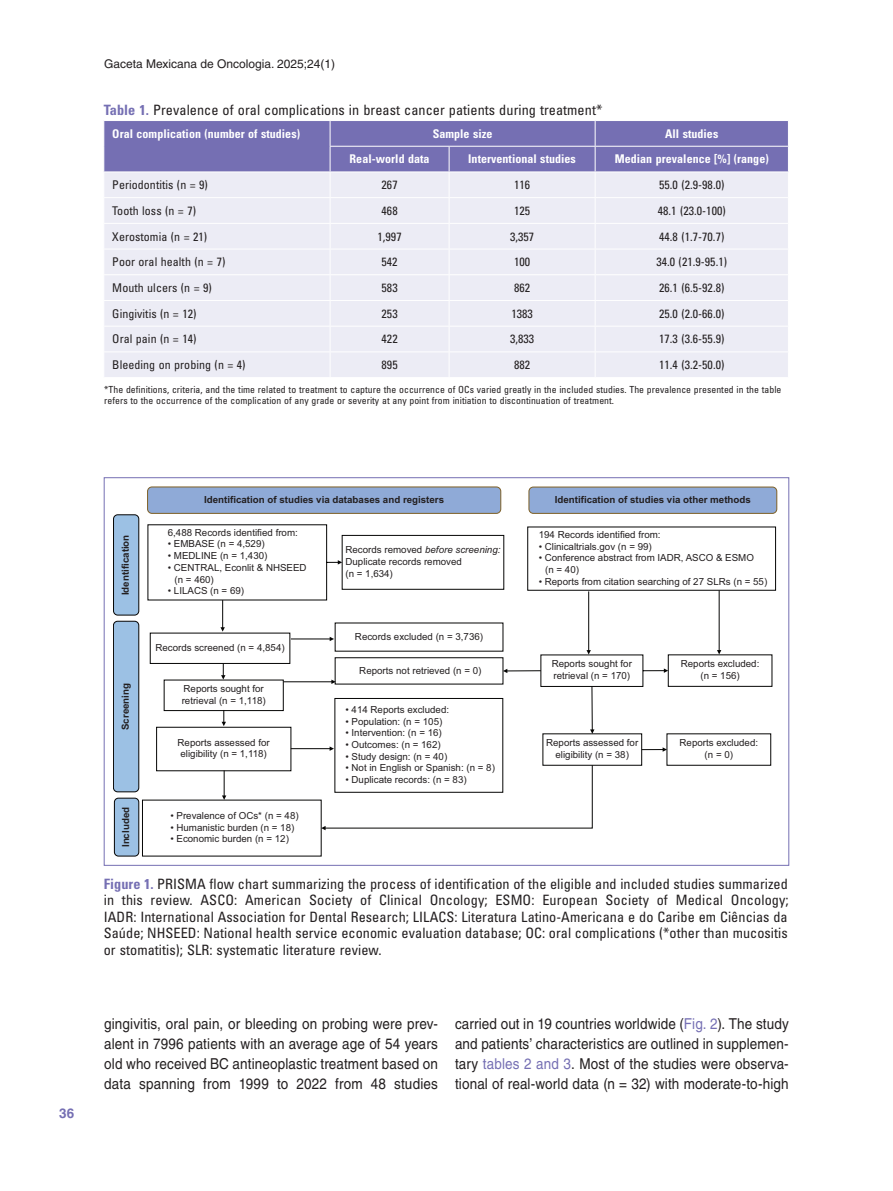
<style>
.page{position:relative;width:893px;height:1191px;background:#fff}
.page>*{position:absolute;margin:0;border:0;box-sizing:border-box;transform-origin:0 0}
.t1{font:15px/20px "Helvetica LT Std";letter-spacing:.01em;color:#231f20;text-align:justify;scale:.9 1}
.t2{font:condensed 14.25px/16.5px "Univers LT Std";letter-spacing:.005em;color:#231f20;text-align:justify}
.t3{font:700 13.5px "Helvetica LT Std";color:#756fb3}
.t4{font:condensed 12px "Univers LT Std";letter-spacing:.005em;color:#231f20}
.t5{font:700 condensed 12px "Univers LT Std";letter-spacing:.005em;color:#fff}
.t6{font:12px "Helvetica LT Std";color:#231f20}
.t7{font:9.75px/11.7px "Arial";color:#231f20}
.t8{font:condensed 9.75px/11.2px "Univers LT Std";letter-spacing:.005em;color:#231f20}
.t9{font:700 9.75px "Arial";color:#231f20}
.s1{font-weight:700;color:#756fb3}
.s2{font-style:italic}
.s3{color:#756fb3}
</style>
<div class="page">
<svg style="left:103px;top:120px;width:686px;height:257px;background:#d5d4e8"></svg>
<hr style="left:595px;top:172px;width:194px;height:1px;background:#fff">
<svg style="left:142px;top:524px;width:634px;height:333px"></svg>
<svg style="left:338px;top:560px;width:4px;height:4px"></svg>
<hr style="left:291px;top:638px;width:39px;height:1px;background:#050504">
<svg style="left:330px;top:637px;width:4px;height:4px"></svg>
<hr style="left:291px;top:748px;width:39px;height:1px;background:#050504">
<svg style="left:330px;top:746px;width:4px;height:5px"></svg>
<div style="left:148px;top:487px;width:353px;height:26px;background:#8faad7;border-radius:4px"></div>
<div style="left:147px;top:486px;width:354px;height:28px;border:1px solid #7e6026;border-radius:4px"></div>
<div style="left:529px;top:487px;width:248px;height:26px;background:#8faad7;border-radius:4px"></div>
<div style="left:529px;top:486px;width:248px;height:28px;border:1px solid #7e6026;border-radius:4px"></div>
<div style="left:114px;top:515px;width:25px;height:100px;background:#9cc1e4;border-radius:4px"></div>
<div style="left:113px;top:514px;width:26px;height:101px;border:1px solid #050504;border-radius:4px"></div>
<div style="left:113px;top:621px;width:26px;height:171px;border:1px solid #050504;border-radius:4px"></div>
<svg style="left:321px;top:764px;width:272px;height:66px"></svg>
<svg style="left:114px;top:599px;width:112px;height:257px"></svg>
<hr style="left:592px;top:686px;width:1px;height:44px;background:#050504">
<svg style="left:590px;top:729px;width:4px;height:5px"></svg>
<hr style="left:588px;top:591px;width:1px;height:60px;background:#050504">
<hr style="left:284px;top:681px;width:48px;height:1px;background:#050504">
<svg style="left:331px;top:679px;width:5px;height:5px"></svg>
<hr style="left:507px;top:670px;width:34px;height:1px;background:#050504">
<svg style="left:503px;top:669px;width:4px;height:4px"></svg>
<hr style="left:719px;top:590px;width:1px;height:61px;background:#050504">
<svg style="left:540px;top:650px;width:233px;height:37px"></svg>
<svg style="left:641px;top:733px;width:130px;height:33px"></svg>
<p class="t6" style="left:104px;top:57px;width:232px">Gaceta Mexicana de Oncologia. 2025;24(1)</p>
<h2 class="t2" style="left:104px;top:101px;width:500px"><span class="s1">Table 1.</span> Prevalence of oral complications in breast cancer patients during treatment*</h2>
<p class="t5" style="left:112px;top:126px;width:189px">Oral complication (number of studies)</p>
<p class="t5" style="left:433px;top:126px;width:61px">Sample size</p>
<p class="t5" style="left:665px;top:126px;width:55px">All studies</p>
<p class="t5" style="left:350px;top:152px;width:82px">Real‑world data</p>
<p class="t5" style="left:468px;top:152px;width:109px">Interventional studies</p>
<p class="t5" style="left:615px;top:152px;width:156px">Median prevalence [%] (range)</p>
<p class="t4" style="left:112px;top:177px;width:97px">Periodontitis (n = 9)</p>
<p class="t4" style="left:382px;top:177px;width:18px">267</p>
<p class="t4" style="left:514px;top:177px;width:18px">116</p>
<p class="t4" style="left:659px;top:177px;width:67px">55.0 (2.9‑98.0)</p>
<p class="t4" style="left:112px;top:203px;width:85px">Tooth loss (n = 7)</p>
<p class="t4" style="left:382px;top:203px;width:18px">468</p>
<p class="t4" style="left:514px;top:203px;width:18px">125</p>
<p class="t4" style="left:658px;top:203px;width:69px">48.1 (23.0‑100)</p>
<p class="t4" style="left:112px;top:229px;width:96px">Xerostomia (n = 21)</p>
<p class="t4" style="left:377px;top:229px;width:26px">1,997</p>
<p class="t4" style="left:510px;top:229px;width:26px">3,357</p>
<p class="t4" style="left:659px;top:229px;width:67px">44.8 (1.7‑70.7)</p>
<p class="t4" style="left:112px;top:254px;width:115px">Poor oral health (n = 7)</p>
<p class="t4" style="left:382px;top:254px;width:18px">542</p>
<p class="t4" style="left:514px;top:254px;width:18px">100</p>
<p class="t4" style="left:656px;top:254px;width:72px">34.0 (21.9‑95.1)</p>
<p class="t4" style="left:112px;top:280px;width:101px">Mouth ulcers (n = 9)</p>
<p class="t4" style="left:382px;top:280px;width:18px">583</p>
<p class="t4" style="left:514px;top:280px;width:18px">862</p>
<p class="t4" style="left:659px;top:280px;width:67px">26.1 (6.5‑92.8)</p>
<p class="t4" style="left:112px;top:306px;width:86px">Gingivitis (n = 12)</p>
<p class="t4" style="left:382px;top:306px;width:18px">253</p>
<p class="t4" style="left:511px;top:306px;width:23px">1383</p>
<p class="t4" style="left:659px;top:306px;width:67px">25.0 (2.0‑66.0)</p>
<p class="t4" style="left:112px;top:331px;width:86px">Oral pain (n = 14)</p>
<p class="t4" style="left:382px;top:331px;width:18px">422</p>
<p class="t4" style="left:510px;top:331px;width:26px">3,833</p>
<p class="t4" style="left:659px;top:331px;width:67px">17.3 (3.6‑55.9)</p>
<p class="t4" style="left:112px;top:357px;width:135px">Bleeding on probing (n = 4)</p>
<p class="t4" style="left:382px;top:357px;width:18px">895</p>
<p class="t4" style="left:514px;top:357px;width:18px">882</p>
<p class="t4" style="left:659px;top:357px;width:67px">11.4 (3.2‑50.0)</p>
<p class="t8" style="left:104px;top:384px;width:679px">*The definitions, criteria, and the time related to treatment to capture the occurrence of OCs varied greatly in the included studies. The prevalence presented in the table refers to the occurrence of the complication of any grade or severity at any point from initiation to discontinuation of treatment.</p>
<h3 class="t3" style="left:59px;top:1104px;width:17px">36</h3>
<p class="t9" style="left:118px;top:595px;width:62px;rotate:-90deg">Identification</p>
<p class="t9" style="left:118px;top:730px;width:49px;rotate:-90deg">Screening</p>
<p class="t9" style="left:119px;top:847px;width:42px;rotate:-90deg">Included</p>
<p class="t9" style="left:204px;top:493px;width:242px">Identification of studies via databases and registers</p>
<p class="t9" style="left:555px;top:493px;width:198px">Identification of studies via other methods</p>
<p class="t7" style="left:168px;top:526px;width:132px">6,488 Records identified from:</p>
<p class="t7" style="left:168px;top:538px;width:98px">• EMBASE (n = 4,529)</p>
<p class="t7" style="left:168px;top:550px;width:101px">• MEDLINE (n = 1,430)</p>
<p class="t7" style="left:175px;top:561px;width:134px;text-indent:-7px">• CENTRAL, Econlit &amp; NHSEED (n = 460)</p>
<p class="t7" style="left:168px;top:585px;width:78px">• LILACS (n = 69)</p>
<p class="t7" style="left:539px;top:528px;width:123px">194 Records identified from:</p>
<p class="t7" style="left:539px;top:540px;width:115px">• Clinicaltrials.gov (n = 99)</p>
<p class="t7" style="left:545px;top:552px;width:210px;text-indent:-7px">• Conference abstract from IADR, ASCO &amp; ESMO (n = 40)</p>
<p class="t7" style="left:539px;top:575px;width:230px">• Reports from citation searching of 27 SLRs (n = 55)</p>
<p class="t7" style="left:345px;top:544px;width:156px">Records removed <span class="s2">before screening:<br></span>Duplicate records removed<br>(n = 1,634)</p>
<p class="t7" style="left:155px;top:641px;width:131px">Records screened (n = 4,854)</p>
<p class="t7" style="left:182px;top:682px;width:86px">Reports sought for retrieval (n = 1,118)</p>
<p class="t7" style="left:178px;top:736px;width:94px;text-align:center">Reports assessed for eligibility (n = 1,118)</p>
<p class="t7" style="left:170px;top:809px;width:130px">• Prevalence of OCs* (n = 48)</p>
<p class="t7" style="left:170px;top:821px;width:125px">• Humanistic burden (n = 18)</p>
<p class="t7" style="left:170px;top:833px;width:120px">• Economic burden (n = 12)</p>
<p class="t7" style="left:355px;top:630px;width:130px">Records excluded (n = 3,736)</p>
<p class="t7" style="left:359px;top:664px;width:124px">Reports not retrieved (n = 0)</p>
<p class="t7" style="left:345px;top:703px;width:105px">• 414 Reports excluded:</p>
<p class="t7" style="left:345px;top:715px;width:98px">• Population: (n = 105)</p>
<p class="t7" style="left:345px;top:727px;width:98px">• Intervention: (n = 16)</p>
<p class="t7" style="left:345px;top:738px;width:97px">• Outcomes: (n = 162)</p>
<p class="t7" style="left:345px;top:750px;width:103px">• Study design: (n = 40)</p>
<p class="t7" style="left:345px;top:762px;width:151px">• Not in English or Spanish: (n = 8)</p>
<p class="t7" style="left:345px;top:773px;width:123px">• Duplicate records: (n = 83)</p>
<p class="t7" style="left:552px;top:658px;width:82px">Reports sought for retrieval (n = 170)</p>
<p class="t7" style="left:681px;top:658px;width:80px;text-align:center">Reports excluded: (n = 156)</p>
<p class="t7" style="left:546px;top:737px;width:94px;text-align:center">Reports assessed for eligibility (n = 38)</p>
<p class="t7" style="left:680px;top:737px;width:80px;text-align:center">Reports excluded: (n = 0)</p>
<p class="t2" style="left:104px;top:875px;width:686px"><span class="s1">Figure 1.</span> PRISMA flow chart summarizing the process of identification of the eligible and included studies summarized in this review. ASCO: American Society of Clinical Oncology; ESMO: European Society of Medical Oncology; IADR: International Association for Dental Research; LILACS: Literatura Latino-Americana e do Caribe em Ciências da Saúde; NHSEED: National health service economic evaluation database; OC: oral complications (*other than mucositis or stomatitis); SLR: systematic literature review.</p>
<h1 class="t1" style="left:104px;top:1013px;width:372px">gingivitis, oral pain, or bleeding on probing were prev&shy;alent in 7996 patients with an average age of 54 years old who received BC antineoplastic treatment based on data spanning from 1999 to 2022 from 48 studies</h1>
<h1 class="t1" style="left:455px;top:1013px;width:372px">carried out in 19 countries worldwide (<span class="s3">Fig. 2</span>). The study and patients’ characteristics are outlined in supplemen&shy;tary <span class="s3">tables 2 and 3</span>. Most of the studies were observa&shy;tional of real-world data (n = 32) with moderate-to-high</h1>
</div>
